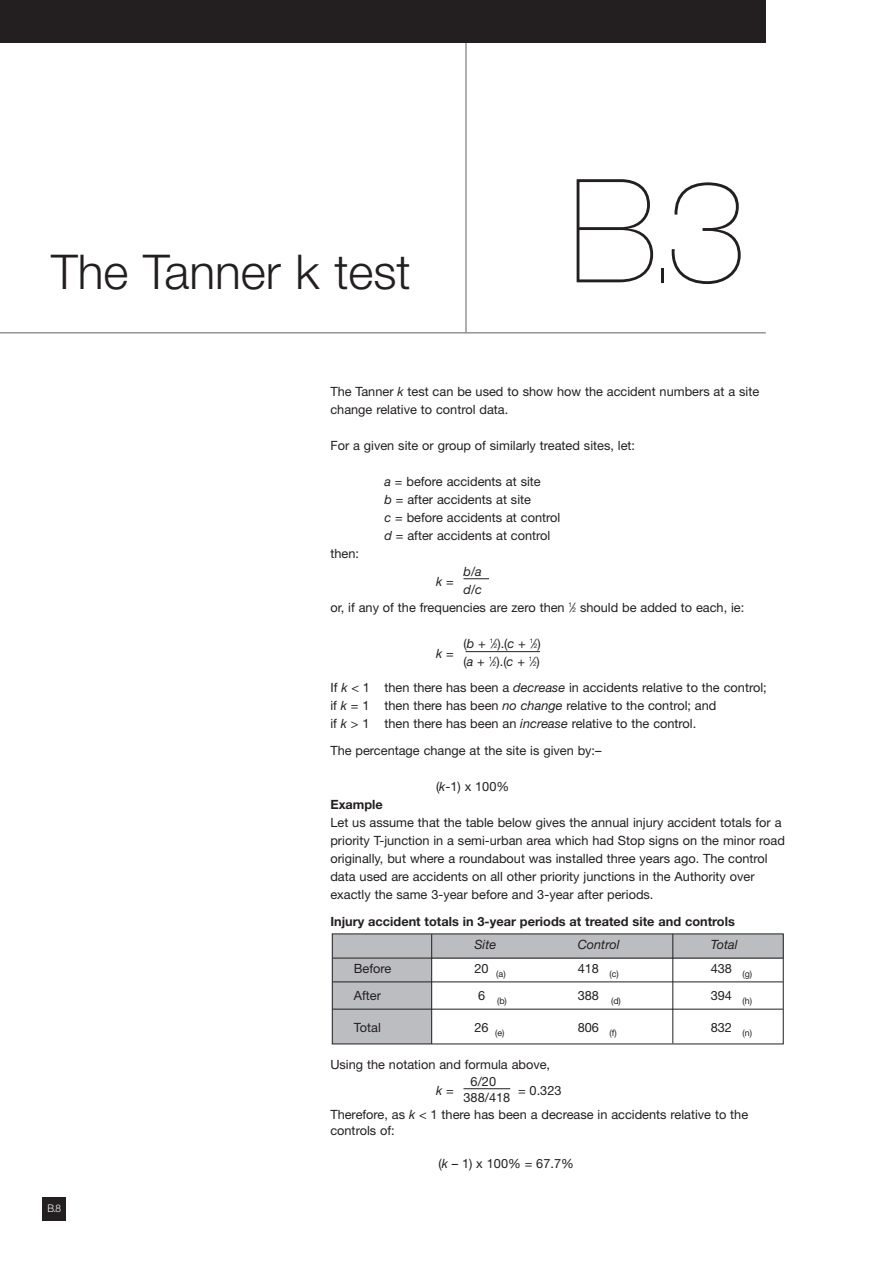
<style>
.page{position:relative;width:893px;height:1263px;background:#fff}
.page>*{position:absolute;margin:0;border:0;box-sizing:border-box;transform-origin:0 0}
.t1{font:200 144.45px "Helvetica Neue";color:#231f20}
.t2{font:300 48px "Helvetica Neue";color:#231f20}
.t3{font:12.75px/18px "Helvetica Neue";color:#231f20}
.t4{font:700 12.75px "Helvetica Neue";color:#231f20}
.t5{font:italic 12.75px "Helvetica Neue";color:#231f20}
.t6{font:300 10.5px "Helvetica Neue";color:#fff;scale:.95 1}
.t7{font:8.85px "Helvetica Neue";color:#231f20}
.s1{font-style:italic}
.s2{font-size:6.3px}
.s3{font-style:normal}
</style>
<div class="page">
<hr style="left:465px;top:31px;width:2px;height:302px;background:#939598">
<div style="left:43px;top:1197px;width:23px;height:23px;background:#231f20"></div>
<div style="left:0;top:0;width:765px;height:43px;background:#231f20"></div>
<div style="left:432px;top:934px;width:351px;height:24px;background:#bcbdc0"></div>
<div style="left:332px;top:933px;width:100px;height:110px;background:#bcbdc0"></div>
<svg style="left:463px;top:578px;width:26px;height:1px"></svg>
<hr style="left:466px;top:651px;width:74px;height:1px;background:#231f20">
<hr style="left:463px;top:1088px;width:47px;height:1px;background:#231f20">
<hr style="left:333px;top:958px;width:450px;height:1px;background:#231f20">
<hr style="left:333px;top:981px;width:450px;height:1px;background:#231f20">
<hr style="left:333px;top:1009px;width:450px;height:1px;background:#231f20">
<hr style="left:0;top:332px;width:766px;height:1px;background:#939598">
<hr style="left:431px;top:934px;width:1px;height:110px;background:#231f20">
<hr style="left:672px;top:934px;width:1px;height:109px;background:#231f20">
<h2 class="t2" style="left:51px;top:254px;width:361px">The Tanner k test</h2>
<h1 class="t1" style="left:570px;top:179px;width:178px">B.3</h1>
<p class="t3" style="left:330px;top:383px;width:430px">The Tanner <span class="s1">k</span> test can be used to show how the accident numbers at a site change relative to control data.</p>
<p class="t3" style="left:330px;top:437px;width:306px">For a given site or group of similarly treated sites, let:</p>
<p class="t3" style="left:384px;top:473px;width:177px"><span class="s1">a</span> = before accidents at site<br><span class="s1">b</span> = after accidents at site<br><span class="s1">c</span> = before accidents at control <span class="s1">d</span> = after accidents at control</p>
<p class="t3" style="left:330px;top:545px;width:30px">then:</p>
<p class="t5" style="left:463px;top:567px;width:20px">b/a</p>
<p class="t5" style="left:436px;top:577px;width:19px">k =</p>
<p class="t3" style="left:330px;top:581px;width:415px;text-indent:133px"><span class="s1">d/c<br></span>or, if any of the frequencies are zero then <sup>1</sup>⁄<span class="s2">2</span> should be added to each, ie:</p>
<p class="t3" style="left:463px;top:635px;width:79px">(<span class="s1">b</span> + <sup>1</sup>⁄<span class="s2">2</span>).(<span class="s1">c</span> + <sup>1</sup>⁄<span class="s2">2</span>)</p>
<p class="t5" style="left:436px;top:649px;width:19px">k <span class="s3">=</span></p>
<p class="t3" style="left:330px;top:649px;width:438px;line-height:26.5px;text-indent:133px">(<span class="s1">a</span> + <sup>1</sup>⁄<span class="s2">2</span>).(<span class="s1">c</span> + <sup>1</sup>⁄<span class="s2">2</span>)<br>If <span class="s1">k</span> &lt; 1 then there has been a <span class="s1">decrease</span> in accidents relative to the control;</p>
<p class="t3" style="left:330px;top:698px;width:388px">if <span class="s1">k</span> = 1 then there has been <span class="s1">no change</span> relative to the control; and if <span class="s1">k</span> &gt; 1 then there has been an <span class="s1">increase</span> relative to the control.</p>
<p class="t3" style="left:330px;top:742px;width:273px">The percentage change at the site is given by:–</p>
<p class="t3" style="left:436px;top:778px;width:75px">(<span class="s1">k</span>-1) x 100%</p>
<p class="t4" style="left:330px;top:800px;width:54px">Example</p>
<p class="t3" style="left:330px;top:814px;width:456px">Let us assume that the table below gives the annual injury accident totals for a priority T-junction in a semi-urban area which had Stop signs on the minor road originally, but where a roundabout was installed three years ago. The control data used are accidents on all other priority junctions in the Authority over exactly the same 3-year before and 3-year after periods.</p>
<p class="t4" style="left:330px;top:917px;width:406px">Injury accident totals in 3-year periods at treated site and controls</p>
<p class="t5" style="left:474px;top:940px;width:23px">Site</p>
<p class="t5" style="left:578px;top:940px;width:44px">Control</p>
<p class="t5" style="left:711px;top:940px;width:28px">Total</p>
<p class="t3" style="left:354px;top:961px;width:39px">Before</p>
<p class="t7" style="left:474px;top:971px;width:33px"><sup>20</sup> (a)</p>
<p class="t3" style="left:578px;top:961px;width:43px">418 <sub>(c)</sub></p>
<p class="t3" style="left:711px;top:961px;width:43px">438 <sub>(g)</sub></p>
<p class="t3" style="left:354px;top:988px;width:29px">After</p>
<p class="t7" style="left:478px;top:998px;width:30px"><sup>6</sup> (b)</p>
<p class="t3" style="left:578px;top:988px;width:45px">388 <sub>(d)</sub></p>
<p class="t3" style="left:711px;top:988px;width:43px">394 <sub>(h)</sub></p>
<p class="t3" style="left:354px;top:1019px;width:28px">Total</p>
<p class="t7" style="left:474px;top:1030px;width:32px"><sup>26</sup> (e)</p>
<p class="t3" style="left:578px;top:1019px;width:41px">806 <sub>(f)</sub></p>
<p class="t3" style="left:711px;top:1019px;width:43px">832 <sub>(n)</sub></p>
<p class="t6" style="left:47px;top:1204px;width:16px">B.8</p>
<p class="t3" style="left:471px;top:1058px;width:81px;line-height:16.5px;text-indent:-140px">Using the notation and formula above,<br>6/20</p>
<p class="t5" style="left:436px;top:1086px;width:19px">k =</p>
<p class="t3" style="left:463px;top:1090px;width:48px">388/418</p>
<p class="t3" style="left:330px;top:1079px;width:419px;line-height:24px;text-align:center">= 0.323<br>Therefore, as <span class="s1">k</span> &lt; 1 there has been a decrease in accidents relative to the</p>
<p class="t3" style="left:330px;top:1123px;width:66px">controls of:</p>
<p class="t3" style="left:438px;top:1156px;width:137px">(<span class="s1">k</span> – 1) x 100% = 67.7%</p>
</div>
